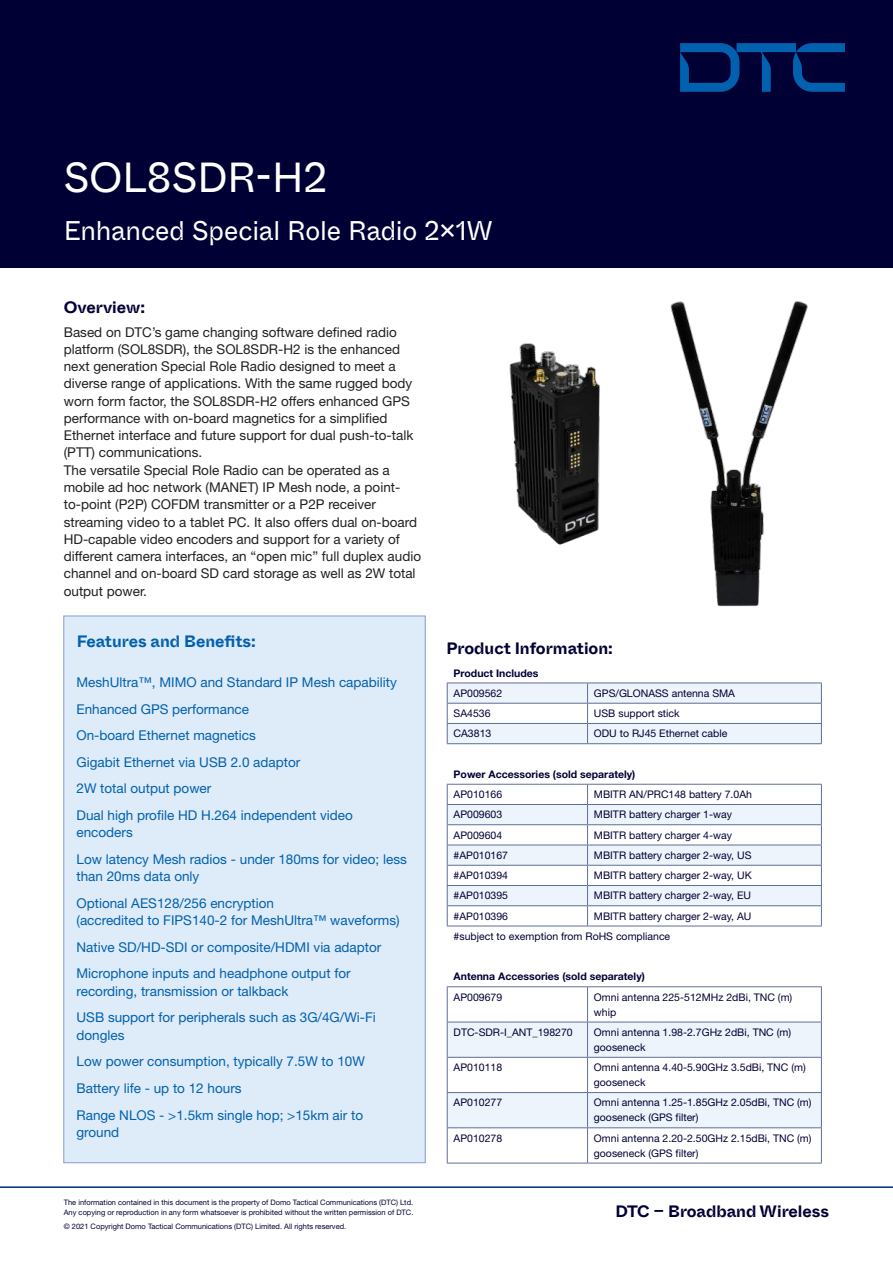
<style>
.page{position:relative;width:893px;height:1263px;background:#fff}
.page>*{position:absolute;margin:0;border:0;box-sizing:border-box;transform-origin:0 0}
.t1{font:42px "Whyte Inktrap";letter-spacing:-.01em;color:#fff}
.t2{font:27px "Whyte Inktrap";letter-spacing:-.005em;color:#fff}
.t3{font:700 16.5px "Whyte Inktrap";color:#000035}
.t4{font:700 16.5px "Whyte Inktrap";color:#0261ae}
.t5{font:13.5px/17.2px "Helvetica Neue LT Std";color:#221f1f}
.t6{font:13.5px/26.7px "Helvetica Neue LT Std";color:#0261ae}
.t7{font:10.5px/15px "Helvetica Neue LT Std";color:#000035}
.t8{font:700 10.5px "Helvetica Neue LT Std";color:#000035}
.t9{font:7.5px/9.8px "Helvetica Neue LT Std";color:#000035}
</style>
<div class="page">
<div style="left:0;top:0;width:893px;height:268px;background:#000035"></div>
<svg style="left:680px;top:43px;width:165px;height:49px"></svg>
<hr style="left:0;top:1186px;width:893px;height:2px;background:#002d72">
<svg style="left:448px;top:683px;width:373px;height:444px;fill:#edf4fb"></svg>
<svg style="left:448px;top:765px;width:373px;height:221px"></svg>
<hr style="left:447px;top:764px;width:141px;height:1px;background:#fff">
<hr style="left:588px;top:764px;width:234px;height:1px;background:#fff">
<hr style="left:447px;top:946px;width:141px;height:1px;background:#fff">
<hr style="left:588px;top:946px;width:234px;height:1px;background:#fff">
<svg style="left:587px;top:947px;width:1px;height:19px"></svg>
<hr style="left:447px;top:966px;width:141px;height:1px;background:#fff">
<hr style="left:588px;top:966px;width:234px;height:1px;background:#fff">
<hr style="left:447px;top:682px;width:141px;height:1px;background:#5f6f97">
<hr style="left:588px;top:682px;width:234px;height:1px;background:#5f6f97">
<hr style="left:447px;top:703px;width:141px;height:1px;background:#5f6f97">
<hr style="left:588px;top:703px;width:234px;height:1px;background:#5f6f97">
<hr style="left:447px;top:723px;width:141px;height:1px;background:#5f6f97">
<hr style="left:588px;top:723px;width:234px;height:1px;background:#5f6f97">
<svg style="left:587px;top:682px;width:1px;height:82px"></svg>
<hr style="left:447px;top:743px;width:141px;height:1px;background:#5f6f97">
<hr style="left:588px;top:743px;width:234px;height:1px;background:#5f6f97">
<hr style="left:447px;top:784px;width:141px;height:1px;background:#5f6f97">
<hr style="left:588px;top:784px;width:234px;height:1px;background:#5f6f97">
<hr style="left:447px;top:804px;width:141px;height:1px;background:#5f6f97">
<hr style="left:588px;top:804px;width:234px;height:1px;background:#5f6f97">
<hr style="left:447px;top:824px;width:141px;height:1px;background:#5f6f97">
<hr style="left:588px;top:824px;width:234px;height:1px;background:#5f6f97">
<hr style="left:447px;top:845px;width:141px;height:1px;background:#5f6f97">
<hr style="left:588px;top:845px;width:234px;height:1px;background:#5f6f97">
<hr style="left:447px;top:865px;width:141px;height:1px;background:#5f6f97">
<hr style="left:588px;top:865px;width:234px;height:1px;background:#5f6f97">
<hr style="left:447px;top:885px;width:141px;height:1px;background:#5f6f97">
<hr style="left:588px;top:885px;width:234px;height:1px;background:#5f6f97">
<hr style="left:447px;top:905px;width:141px;height:1px;background:#5f6f97">
<svg style="left:447px;top:682px;width:1px;height:244px"></svg>
<hr style="left:588px;top:905px;width:234px;height:1px;background:#5f6f97">
<svg style="left:587px;top:785px;width:1px;height:141px"></svg>
<svg style="left:821px;top:682px;width:1px;height:244px"></svg>
<hr style="left:447px;top:926px;width:141px;height:1px;background:#5f6f97">
<hr style="left:588px;top:926px;width:234px;height:1px;background:#5f6f97">
<hr style="left:447px;top:986px;width:141px;height:1px;background:#5f6f97">
<hr style="left:447px;top:987px;width:1px;height:35px;background:#5f6f97">
<hr style="left:588px;top:986px;width:234px;height:1px;background:#5f6f97">
<hr style="left:587px;top:987px;width:1px;height:35px;background:#5f6f97">
<hr style="left:821px;top:987px;width:1px;height:35px;background:#5f6f97">
<hr style="left:447px;top:1022px;width:141px;height:1px;background:#5f6f97">
<hr style="left:447px;top:1022px;width:1px;height:35px;background:#5f6f97">
<hr style="left:588px;top:1022px;width:234px;height:1px;background:#5f6f97">
<hr style="left:587px;top:1022px;width:1px;height:35px;background:#5f6f97">
<hr style="left:821px;top:1022px;width:1px;height:35px;background:#5f6f97">
<hr style="left:447px;top:1057px;width:141px;height:1px;background:#5f6f97">
<hr style="left:447px;top:1058px;width:1px;height:34px;background:#5f6f97">
<hr style="left:588px;top:1057px;width:234px;height:1px;background:#5f6f97">
<hr style="left:587px;top:1058px;width:1px;height:34px;background:#5f6f97">
<hr style="left:821px;top:1058px;width:1px;height:34px;background:#5f6f97">
<hr style="left:447px;top:1092px;width:141px;height:1px;background:#5f6f97">
<hr style="left:447px;top:1093px;width:1px;height:34px;background:#5f6f97">
<hr style="left:588px;top:1092px;width:234px;height:1px;background:#5f6f97">
<hr style="left:587px;top:1093px;width:1px;height:34px;background:#5f6f97">
<hr style="left:821px;top:1093px;width:1px;height:34px;background:#5f6f97">
<hr style="left:447px;top:1127px;width:141px;height:1px;background:#5f6f97">
<hr style="left:447px;top:1128px;width:1px;height:35px;background:#5f6f97">
<hr style="left:588px;top:1127px;width:234px;height:1px;background:#5f6f97">
<hr style="left:587px;top:1128px;width:1px;height:35px;background:#5f6f97">
<hr style="left:821px;top:1128px;width:1px;height:35px;background:#5f6f97">
<hr style="left:447px;top:1163px;width:141px;height:1px;background:#5f6f97">
<hr style="left:588px;top:1163px;width:234px;height:1px;background:#5f6f97">
<div style="left:63px;top:615px;width:363px;height:548px;background:#deebf8"></div>
<img style="left:509px;top:343px;width:91px;height:202px">
<img style="left:670px;top:301px;width:138px;height:306px">
<h1 class="t1" style="left:64px;top:144px;width:265px">SOL8SDR-H2</h1>
<h2 class="t2" style="left:64px;top:221px;width:431px">Enhanced Special Role Radio 2x1W</h2>
<p class="t3" style="left:64px;top:300px;width:83px">Overview:</p>
<p class="t5" style="left:64px;top:325px;width:359px">Based on DTC’s game changing software defined radio platform (SOL8SDR), the SOL8SDR-H2 is the enhanced next generation Special Role Radio designed to meet a diverse range of applications. With the same rugged body worn form factor, the SOL8SDR-H2 offers enhanced GPS performance with on-board magnetics for a simplified Ethernet interface and future support for dual push-to-talk (PTT) communications.<br>The versatile Special Role Radio can be operated as a mobile ad hoc network (MANET) IP Mesh node, a point&shy;to-point (P2P) COFDM transmitter or a P2P receiver streaming video to a tablet PC. It also offers dual on-board HD-capable video encoders and support for a variety of different camera interfaces, an “open mic” full duplex audio channel and on-board SD card storage as well as 2W total output power.</p>
<p class="t4" style="left:77px;top:628px;width:180px">Features and Benefits:</p>
<p class="t6" style="left:77px;top:670px;width:322px">MeshUltra™, MIMO and Standard IP Mesh capability Enhanced GPS performance<br>On-board Ethernet magnetics<br>Gigabit Ethernet via USB 2.0 adaptor<br>2W total output power<br>Dual high profile HD H.264 independent video</p>
<p class="t6" style="left:77px;top:820px;width:332px">encoders<br>Low latency Mesh radios - under 180ms for video; less</p>
<p class="t6" style="left:77px;top:864px;width:199px">than 20ms data only<br>Optional AES128/256 encryption</p>
<p class="t6" style="left:77px;top:908px;width:325px">(accredited to FIPS140-2 for MeshUltra™ waveforms)<br>Native SD/HD-SDI or composite/HDMI via adaptor<br>Microphone inputs and headphone output for</p>
<p class="t6" style="left:77px;top:979px;width:301px">recording, transmission or talkback<br>USB support for peripherals such as 3G/4G/Wi-Fi</p>
<p class="t6" style="left:77px;top:1023px;width:290px">dongles<br>Low power consumption, typically 7.5W to 10W<br>Battery life - up to 12 hours<br>Range NLOS - &gt;1.5km single hop; &gt;15km air to</p>
<p class="t6" style="left:77px;top:1120px;width:44px">ground</p>
<p class="t9" style="left:64px;top:1198px;width:351px">The information contained in this document is the property of Domo Tactical Communications (DTC) Ltd.<br>Any copying or reproduction in any form whatsoever is prohibited without the written permission of DTC.</p>
<p class="t9" style="left:64px;top:1222px;width:284px">© 2021 Copyright Domo Tactical Communications (DTC) Limited. All rights reserved.</p>
<p class="t3" style="left:446px;top:642px;width:168px">Product Information:</p>
<p class="t8" style="left:454px;top:669px;width:86px">Product Includes</p>
<p class="t7" style="left:454px;top:687px;width:50px">AP009562</p>
<p class="t7" style="left:594px;top:687px;width:143px">GPS/GLONASS antenna SMA</p>
<p class="t7" style="left:454px;top:707px;width:38px">SA4536</p>
<p class="t7" style="left:594px;top:707px;width:87px">USB support stick</p>
<p class="t7" style="left:454px;top:727px;width:39px">CA3813</p>
<p class="t7" style="left:594px;top:727px;width:135px">ODU to RJ45 Ethernet cable</p>
<p class="t8" style="left:454px;top:770px;width:183px">Power Accessories (sold separately)</p>
<p class="t7" style="left:454px;top:788px;width:50px">AP010166</p>
<p class="t7" style="left:594px;top:788px;width:160px">MBITR AN/PRC148 battery 7.0Ah</p>
<p class="t7" style="left:454px;top:808px;width:50px">AP009603</p>
<p class="t7" style="left:594px;top:808px;width:140px">MBITR battery charger 1-way</p>
<p class="t7" style="left:454px;top:828px;width:50px">AP009604</p>
<p class="t7" style="left:594px;top:828px;width:140px">MBITR battery charger 4-way</p>
<p class="t7" style="left:454px;top:849px;width:56px">#AP010167</p>
<p class="t7" style="left:594px;top:849px;width:159px">MBITR battery charger 2-way, US</p>
<p class="t7" style="left:454px;top:869px;width:56px">#AP010394</p>
<p class="t7" style="left:594px;top:869px;width:159px">MBITR battery charger 2-way, UK</p>
<p class="t7" style="left:454px;top:889px;width:56px">#AP010395</p>
<p class="t7" style="left:594px;top:889px;width:159px">MBITR battery charger 2-way, EU</p>
<p class="t7" style="left:454px;top:909px;width:56px">#AP010396</p>
<p class="t7" style="left:454px;top:907px;width:299px;line-height:20.2px;text-indent:140px">MBITR battery charger 2-way, AU #subject to exemption from RoHS compliance</p>
<p class="t8" style="left:454px;top:973px;width:193px">Antenna Accessories (sold separately)</p>
<p class="t7" style="left:454px;top:990px;width:50px">AP009679</p>
<p class="t7" style="left:594px;top:990px;width:200px">Omni antenna 225-512MHz 2dBi, TNC (m) whip</p>
<p class="t7" style="left:454px;top:1026px;width:121px">DTC-SDR-I_ANT_198270</p>
<p class="t7" style="left:594px;top:1026px;width:199px">Omni antenna 1.98-2.7GHz 2dBi, TNC (m) gooseneck</p>
<p class="t7" style="left:454px;top:1061px;width:50px">AP010118</p>
<p class="t7" style="left:594px;top:1061px;width:213px">Omni antenna 4.40-5.90GHz 3.5dBi, TNC (m) gooseneck</p>
<p class="t7" style="left:454px;top:1096px;width:50px">AP010277</p>
<p class="t7" style="left:594px;top:1096px;width:219px">Omni antenna 1.25-1.85GHz 2.05dBi, TNC (m) gooseneck (GPS filter)</p>
<p class="t7" style="left:454px;top:1131px;width:50px">AP010278</p>
<p class="t7" style="left:594px;top:1131px;width:219px">Omni antenna 2.20-2.50GHz 2.15dBi, TNC (m) gooseneck (GPS filter)</p>
<p class="t3" style="left:616px;top:1198px;width:215px">DTC – Broadband Wireless</p>
</div>
